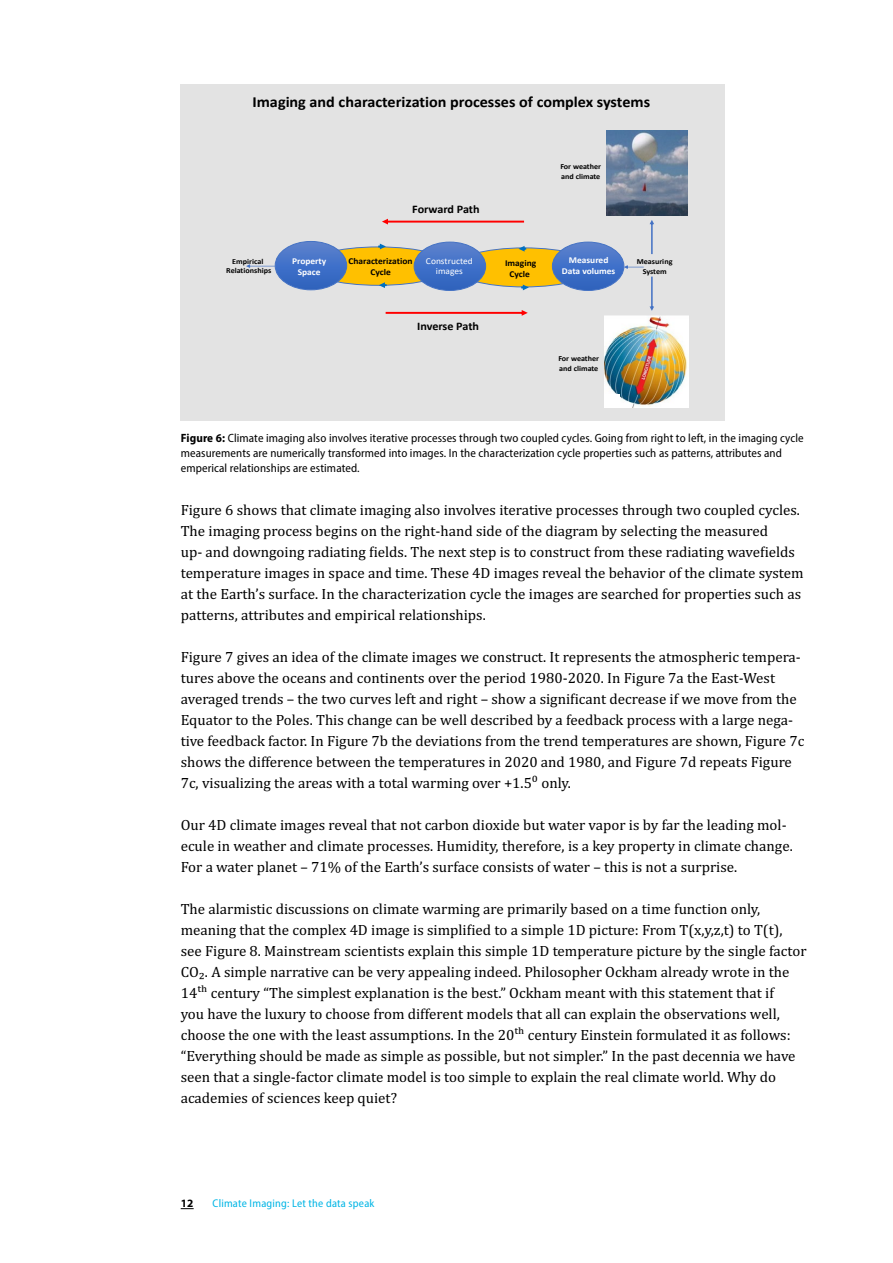
<style>
.page{position:relative;width:893px;height:1263px;background:#fff}
.page>*{position:absolute;margin:0;border:0;box-sizing:border-box;transform-origin:0 0}
.t1{font:700 15.45px "Calibri";color:#000;scale:1.05 1}
.t2{font:15px/21px "Cambria";color:#000}
.t3{font:semi-condensed 12px/15px "Myriad Pro";letter-spacing:.01em;color:#000}
.t4{font:700 11.55px "Calibri";letter-spacing:-.01em;color:#000;scale:1.05 1}
.t5{font:semi-condensed 11.25px "Myriad Pro";letter-spacing:.02em;color:#00b5e5}
.t6{font:700 11.25px "Myriad Pro";color:#000}
.t7{font:700 9px/10.9px "Calibri";color:#000;text-align:center;scale:1.05 1}
.t8{font:700 9px/10.9px "Calibri";color:#fff;text-align:center;scale:1.05 1}
.t9{font:9px/10.9px "Calibri";color:#fff;text-align:center;scale:1.05 1}
.t10{font:700 7.8px/9.6px "Calibri";letter-spacing:-.005em;color:#000;text-align:center;scale:1.05 1}
.s1{font-weight:700}
</style>
<div class="page">
<svg style="left:181px;top:1208px;width:13px;height:1px"></svg>
<div style="left:181px;top:85px;width:544px;height:336px;background:#e3e3e3"></div>
<div style="left:306px;top:247px;width:145px;height:38px;background:#ffc000;border-radius:50%"></div>
<div style="left:306px;top:247px;width:145px;height:38px;border:1px solid #4472c4;border-radius:50%"></div>
<div style="left:454px;top:248px;width:141px;height:39px;background:#ffc000;border-radius:50%"></div>
<div style="left:453px;top:248px;width:142px;height:39px;border:1px solid #4472c4;border-radius:50%"></div>
<svg style="left:414px;top:242px;width:72px;height:48px"></svg>
<div style="left:414px;top:242px;width:72px;height:49px;border:1px solid #4472c4;border-radius:50%"></div>
<svg style="left:552px;top:242px;width:92px;height:48px"></svg>
<svg style="left:246px;top:241px;width:101px;height:49px"></svg>
<svg style="left:378px;top:244px;width:8px;height:5px"></svg>
<svg style="left:521px;top:285px;width:8px;height:5px"></svg>
<svg style="left:518px;top:246px;width:8px;height:6px"></svg>
<svg style="left:379px;top:282px;width:8px;height:6px"></svg>
<svg style="left:382px;top:219px;width:142px;height:5px"></svg>
<svg style="left:386px;top:310px;width:142px;height:6px"></svg>
<img style="left:604px;top:316px;width:84px;height:91px">
<img style="left:606px;top:130px;width:82px;height:85px">
<svg style="left:650px;top:220px;width:4px;height:34px"></svg>
<svg style="left:650px;top:277px;width:4px;height:34px"></svg>
<div style="left:604px;top:394px;width:16px;height:13px;background:#fff"></div>
<p class="t1" style="left:253px;top:91px;width:380px">Imaging and characterization processes of complex systems</p>
<p class="t4" style="left:412px;top:201px;width:66px">Forward Path</p>
<p class="t10" style="left:560px;top:162px;width:40px;text-align:left">For weather and climate</p>
<p class="t9" style="left:426px;top:255px;width:46px">Constructed images</p>
<p class="t8" style="left:562px;top:255px;width:52px">Measured<br>Data volumes</p>
<p class="t10" style="left:226px;top:256px;width:45px">Empirical<br>Relationships</p>
<p class="t7" style="left:349px;top:256px;width:62px">Characterization<br>Cycle</p>
<p class="t8" style="left:292px;top:256px;width:34px">Property<br>Space</p>
<p class="t10" style="left:637px;top:257px;width:36px">Measuring<br>System</p>
<p class="t7" style="left:505px;top:257px;width:31px">Imaging<br>Cycle</p>
<p class="t4" style="left:417px;top:318px;width:60px">Inverse Path</p>
<p class="t10" style="left:558px;top:354px;width:40px;text-align:left">For weather and climate</p>
<p class="t3" style="left:181px;top:430px;width:624px"><span class="s1">Figure 6:</span> Climate imaging also involves iterative processes through two coupled cycles. Going from right to left, in the imaging cycle measurements are numerically transformed into images. In the characterization cycle properties such as patterns, attributes and emperical relationships are estimated.</p>
<p class="t2" style="left:181px;top:499px;width:624px">Figure 6 shows that climate imaging also involves iterative processes through two coupled cycles.<br>The imaging process begins on the right-hand side of the diagram by selecting the measured<br>up- and downgoing radiating fields. The next step is to construct from these radiating wavefields temperature images in space and time. These 4D images reveal the behavior of the climate system at the Earth’s surface. In the characterization cycle the images are searched for properties such as patterns, attributes and empirical relationships.</p>
<p class="t2" style="left:181px;top:646px;width:625px">Figure 7 gives an idea of the climate images we construct. It represents the atmospheric tempera&shy;tures above the oceans and continents over the period 1980-2020. In Figure 7a the East-West averaged trends – the two curves left and right – show a significant decrease if we move from the Equator to the Poles. This change can be well described by a feedback process with a large nega&shy;tive feedback factor. In Figure 7b the deviations from the trend temperatures are shown, Figure 7c shows the difference between the temperatures in 2020 and 1980, and Figure 7d repeats Figure 7c, visualizing the areas with a total warming over +1.50 only.</p>
<p class="t2" style="left:181px;top:814px;width:613px">Our 4D climate images reveal that not carbon dioxide but water vapor is by far the leading mol&shy;ecule in weather and climate processes. Humidity, therefore, is a key property in climate change.<br>For a water planet – 71% of the Earth’s surface consists of water – this is not a surprise.</p>
<p class="t2" style="left:181px;top:898px;width:627px">The alarmistic discussions on climate warming are primarily based on a time function only, meaning that the complex 4D image is simplified to a simple 1D picture: From T(x,y,z,t) to T(t), see Figure 8. Mainstream scientists explain this simple 1D temperature picture by the single factor CO2. A simple narrative can be very appealing indeed. Philosopher Ockham already wrote in the 14th century “The simplest explanation is the best.” Ockham meant with this statement that if<br>you have the luxury to choose from different models that all can explain the observations well, choose the one with the least assumptions. In the 20th century Einstein formulated it as follows: “Everything should be made as simple as possible, but not simpler.” In the past decennia we have seen that a single-factor climate model is too simple to explain the real climate world. Why do academies of sciences keep quiet?</p>
<p class="t6" style="left:181px;top:1196px;width:14px">12</p>
<p class="t5" style="left:213px;top:1196px;width:163px">Climate Imaging: Let the data speak</p>
</div>
